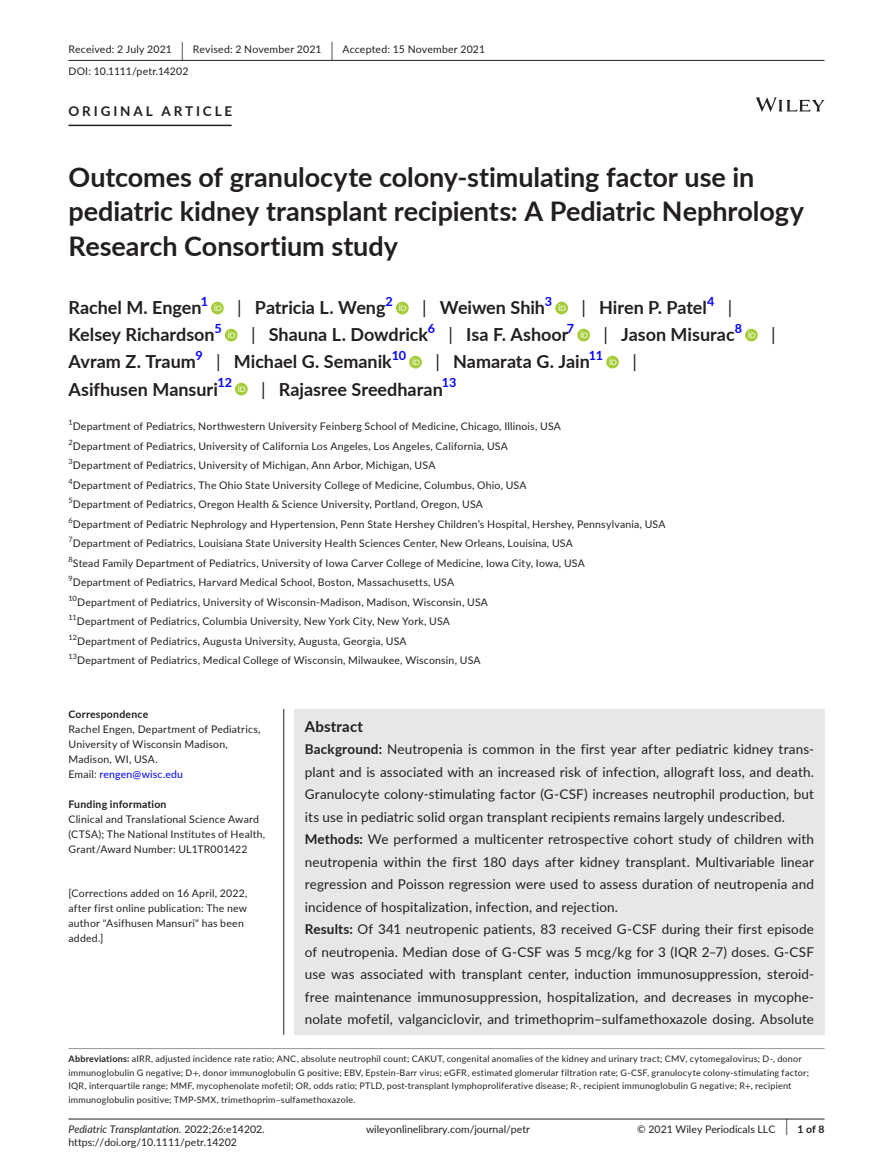
<style>
.page{position:relative;width:893px;height:1174px;background:#fff}
.page>*{position:absolute;margin:0;border:0;box-sizing:border-box;transform-origin:0 0}
.t1{font:700 27px/34.5px "Lato";color:#231f20}
.t2{font:700 18px "Lato";color:#231f20}
.t3{font:18px "Lato";color:#231f20}
.t4{font:700 15px "Lato";letter-spacing:.015em;color:#231f20}
.t5{font:13.5px/22.5px "Lato";letter-spacing:.01em;color:#231f20}
.t6{font:700 13.5px "Lato";letter-spacing:.215em;color:#231f20}
.t7{font:700 12.6px "Lato";letter-spacing:-.015em;color:#00f}
.t8{font:10.5px/19.5px "Lato";letter-spacing:.02em;color:#231f20}
.t9{font:10.5px "Lato";color:#231f20}
.t10{font:italic 10.5px "Lato";color:#231f20}
.t11{font:700 10.5px "Lato";letter-spacing:.02em;color:#231f20}
.t12{font:9px/13.5px "Lato";letter-spacing:.025em;color:#231f20}
.s1{font-size:19.65px}
.s2{font-weight:400}
.s3{color:#00f}
.s4{font-weight:700}
.s5{font-family:"STIX"}
.s6{font-style:normal}
.s7{font-weight:400;font-size:17.4px}
</style>
<div class="page">
<hr style="left:68px;top:1118px;width:756px;height:1px;background:#231f20">
<svg style="left:756px;top:97px;width:68px;height:15px"></svg>
<hr style="left:68px;top:60px;width:756px;height:1px;background:#231f20">
<hr style="left:68px;top:125px;width:164px;height:1px;background:#231f20">
<svg style="left:211px;top:302px;width:13px;height:12px"></svg>
<svg style="left:214px;top:304px;width:7px;height:7px"></svg>
<div style="left:396px;top:302px;width:13px;height:12px;background:#a5cd39;border-radius:50%"></div>
<svg style="left:399px;top:304px;width:7px;height:7px"></svg>
<svg style="left:555px;top:302px;width:13px;height:12px"></svg>
<svg style="left:559px;top:304px;width:7px;height:7px"></svg>
<svg style="left:225px;top:329px;width:13px;height:12px"></svg>
<svg style="left:228px;top:331px;width:7px;height:7px"></svg>
<svg style="left:577px;top:329px;width:13px;height:12px"></svg>
<svg style="left:581px;top:331px;width:7px;height:7px"></svg>
<svg style="left:745px;top:329px;width:13px;height:12px"></svg>
<svg style="left:748px;top:331px;width:7px;height:7px"></svg>
<svg style="left:409px;top:356px;width:13px;height:12px"></svg>
<svg style="left:413px;top:358px;width:6px;height:7px"></svg>
<svg style="left:606px;top:356px;width:13px;height:12px"></svg>
<svg style="left:610px;top:358px;width:6px;height:7px"></svg>
<svg style="left:235px;top:383px;width:13px;height:12px"></svg>
<svg style="left:238px;top:385px;width:7px;height:7px"></svg>
<hr style="left:68px;top:1048px;width:756px;height:1px;background:#939598">
<div style="left:294px;top:709px;width:530px;height:325px;background:#e6e7e9"></div>
<hr style="left:283px;top:709px;width:1px;height:325px;background:#231f20">
<p class="t8" style="left:68px;top:38px;width:418px;line-height:21.8px">Received: 2 July 2021 <span class="s1">|</span> Revised: 2 November 2021 <span class="s1">|</span> Accepted: 15 November 2021<br>DOI: 10.1111/petr.14202</p>
<p class="t6" style="left:68px;top:101px;width:165px">ORIGINAL ARTICLE</p>
<h1 class="t1" style="left:68px;top:159px;width:737px">Outcomes of granulocyte colony-stimulating factor use in pediatric kidney transplant recipients: A Pediatric Nephrology<br>Research Consortium study</h1>
<h2 class="t2" style="left:68px;top:295px;width:135px">Rachel M. Engen</h2>
<p class="t7" style="left:201px;top:292px;width:9px">1</p>
<h2 class="t2" style="left:237px;top:295px;width:150px"><span class="s2">|</span> Patricia L. Weng</h2>
<p class="t7" style="left:386px;top:292px;width:9px">2</p>
<h2 class="t2" style="left:422px;top:295px;width:124px"><span class="s2">|</span> Weiwen Shih</h2>
<p class="t7" style="left:545px;top:292px;width:9px">3</p>
<h2 class="t2" style="left:581px;top:295px;width:127px"><span class="s2">|</span> Hiren P. Patel</h2>
<p class="t7" style="left:707px;top:292px;width:9px">4</p>
<h2 class="t3" style="left:728px;top:295px;width:6px">|</h2>
<h2 class="t2" style="left:68px;top:322px;width:148px">Kelsey Richardson</h2>
<p class="t7" style="left:215px;top:319px;width:9px">5</p>
<h2 class="t2" style="left:251px;top:322px;width:178px"><span class="s2">|</span> Shauna L. Dowdrick</h2>
<p class="t7" style="left:428px;top:319px;width:9px">6</p>
<h2 class="t2" style="left:449px;top:322px;width:122px"><span class="s2">|</span> Isa F. Ashoor</h2>
<p class="t7" style="left:567px;top:319px;width:9px">7</p>
<h2 class="t2" style="left:603px;top:322px;width:133px"><span class="s2">|</span> Jason Misurac</h2>
<p class="t7" style="left:735px;top:319px;width:9px">8</p>
<h2 class="t3" style="left:771px;top:322px;width:6px">|</h2>
<h2 class="t2" style="left:68px;top:349px;width:129px">Avram Z. Traum</h2>
<p class="t7" style="left:195px;top:346px;width:9px">9</p>
<h2 class="t2" style="left:216px;top:349px;width:177px"><span class="s2">|</span> Michael G. Semanik</h2>
<p class="t7" style="left:392px;top:346px;width:16px">10</p>
<h2 class="t2" style="left:435px;top:349px;width:156px"><span class="s2">|</span> Namarata G. Jain</h2>
<p class="t7" style="left:589px;top:346px;width:16px">11</p>
<h2 class="t3" style="left:632px;top:349px;width:6px">|</h2>
<h2 class="t2" style="left:68px;top:376px;width:151px">Asifhusen Mansuri</h2>
<p class="t7" style="left:217px;top:373px;width:16px">12</p>
<h2 class="t2" style="left:261px;top:376px;width:183px"><span class="s2">|</span> Rajasree Sreedharan</h2>
<p class="t7" style="left:442px;top:373px;width:16px">13</p>
<p class="t8" style="left:68px;top:416px;width:599px"><sup>1</sup>Department of Pediatrics, Northwestern University Feinberg School of Medicine, Chicago, Illinois, USA<br><sup>2</sup>Department of Pediatrics, University of California Los Angeles, Los Angeles, California, USA<br><sup>3</sup>Department of Pediatrics, University of Michigan, Ann Arbor, Michigan, USA<br><sup>4</sup>Department of Pediatrics, The Ohio State University College of Medicine, Columbus, Ohio, USA<br><sup>5</sup>Department of Pediatrics, Oregon Health &amp; Science University, Portland, Oregon, USA<br><sup>6</sup>Department of Pediatric Nephrology and Hypertension, Penn State Hershey Children’s Hospital, Hershey, Pennsylvania, USA <sup>7</sup>Department of Pediatrics, Louisiana State University Health Sciences Center, New Orleans, Louisina, USA<br><sup>8</sup>Stead Family Department of Pediatrics, University of Iowa Carver College of Medicine, Iowa City, Iowa, USA<br><sup>9</sup>Department of Pediatrics, Harvard Medical School, Boston, Massachusetts, USA<br><sup>10</sup>Department of Pediatrics, University of Wisconsin-Madison, Madison, Wisconsin, USA<br><sup>11</sup>Department of Pediatrics, Columbia University, New York City, New York, USA<br><sup>12</sup>Department of Pediatrics, Augusta University, Augusta, Georgia, USA<br><sup>13</sup>Department of Pediatrics, Medical College of Wisconsin, Milwaukee, Wisconsin, USA</p>
<p class="t11" style="left:68px;top:706px;width:81px">Correspondence</p>
<p class="t8" style="left:68px;top:721px;width:194px;line-height:15px">Rachel Engen, Department of Pediatrics,<br>University of Wisconsin Madison,<br>Madison, WI, USA.<br>Email: <span class="s3">rengen@wisc.edu</span></p>
<p class="t11" style="left:68px;top:796px;width:100px">Funding information</p>
<p class="t8" style="left:68px;top:811px;width:198px;line-height:15px">Clinical and Translational Science Award (CTSA); The National Institutes of Health,<br>Grant/Award Number: UL1TR001422</p>
<p class="t8" style="left:68px;top:885px;width:181px;line-height:15px">[Corrections added on 16 April, 2022, after first online publication: The new author "Asifhusen Mansuri" has been added.]</p>
<h3 class="t4" style="left:305px;top:715px;width:60px">Abstract</h3>
<p class="t5" style="left:305px;top:737px;width:511px"><span class="s4">Background:</span> Neutropenia is common in the first year after pediatric kidney trans&shy;plant and is associated with an increased risk of infection, allograft loss, and death.<br>Granulocyte colony-stimulating factor (G-CSF) increases neutrophil production, but its use in pediatric solid organ transplant recipients remains largely undescribed.<br><span class="s4">Methods:</span> We performed a multicenter retrospective cohort study of children with neutropenia within the first 180 days after kidney transplant. Multivariable linear regression and Poisson regression were used to assess duration of neutropenia and incidence of hospitalization, infection, and rejection.<br><span class="s4">Results:</span> Of 341 neutropenic patients, 83 received G-CSF during their first episode of neutropenia. Median dose of G-CSF was 5 mcg/kg for 3 (IQR 2–7) doses. G-CSF use was associated with transplant center, induction immunosuppression, steroid&shy;free maintenance immunosuppression, hospitalization, and decreases in mycophe&shy;nolate mofetil, valganciclovir, and trimethoprim–sulfamethoxazole dosing. Absolute</p>
<p class="t12" style="left:68px;top:1052px;width:742px"><span class="s4">Abbreviations:</span> aIRR, adjusted incidence rate ratio; ANC, absolute neutrophil count; CAKUT, congenital anomalies of the kidney and urinary tract; CMV, cytomegalovirus; D-, donor immunoglobulin G negative; D<span class="s5">+</span>, donor immunoglobulin G positive; EBV, Epstein-Barr virus; eGFR, estimated glomerular filtration rate; G-CSF, granulocyte colony-stimulating factor; IQR, interquartile range; MMF, mycophenolate mofetil; OR, odds ratio; PTLD, post-transplant lymphoproliferative disease; R-, recipient immunoglobulin G negative; R<span class="s5">+</span>, recipient immunoglobulin positive; TMP-SMX, trimethoprim–sulfamethoxazole.</p>
<p class="t10" style="left:68px;top:1121px;width:198px">Pediatric Transplantation. <span class="s6">2022;26:e14202.</span></p>
<p class="t9" style="left:366px;top:1121px;width:165px">wileyonlinelibrary.com/journal/petr</p>
<p class="t11" style="left:786px;top:1121px;width:40px"><span class="s7">|</span> 1 of 8</p>
<p class="t9" style="left:68px;top:1135px;width:170px">https://doi.org/10.1111/petr.14202</p>
<p class="t9" style="left:637px;top:1121px;width:140px">© 2021 Wiley Periodicals LLC</p>
</div>
